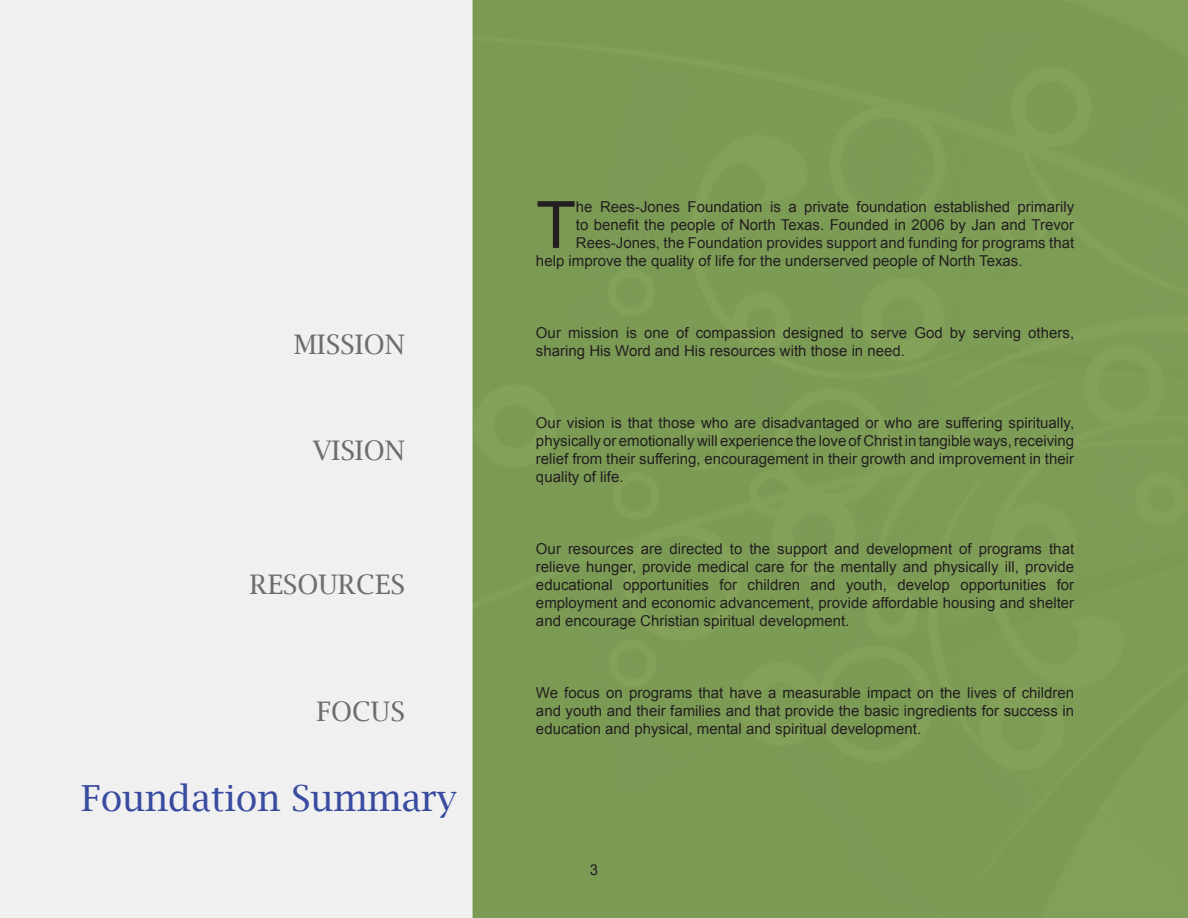
<style>
.page{position:relative;width:1188px;height:918px;background:#fff}
.page>*{position:absolute;margin:0;border:0;box-sizing:border-box;transform-origin:0 0}
.t1{font:65.25px "Arial";color:#231f20}
.t2{font:36px "Lucida Bright";color:#384b9f}
.t3{font:27px "Lucida Bright";color:#6c6d70}
.t4{font:15px/18px "Arial";color:#231f20;text-align:justify}
</style>
<div class="page">
<div style="left:472px;top:0;width:716px;height:918px;background:#7c9b55"></div>
<div style="left:0;top:0;width:472px;height:918px;background:#f0f0f1"></div>
<h3 class="t3" style="left:294px;top:329px;width:113px">MISSION</h3>
<h3 class="t3" style="left:313px;top:435px;width:94px">VISION</h3>
<h3 class="t3" style="left:249px;top:569px;width:157px">RESOURCES</h3>
<h3 class="t3" style="left:316px;top:696px;width:90px">FOCUS</h3>
<h2 class="t2" style="left:81px;top:777px;width:377px">Foundation Summary</h2>
<h1 class="t1" style="left:536px;top:182px;width:41px">T</h1>
<p class="t4" style="left:576px;top:198px;width:500px">he Rees-Jones Foundation is a private foundation established primarily</p>
<p class="t4" style="left:576px;top:216px;width:500px">to benefit the people of North Texas. Founded in 2006 by Jan and Trevor</p>
<p class="t4" style="left:576px;top:234px;width:500px">Rees-Jones, the Foundation provides support and funding for programs that</p>
<p class="t4" style="left:536px;top:252px;width:488px">help improve the quality of life for the underserved people of North Texas.</p>
<p class="t4" style="left:536px;top:324px;width:540px">Our mission is one of compassion designed to serve God by serving others, sharing His Word and His resources with those in need.</p>
<p class="t4" style="left:536px;top:414px;width:540px">Our vision is that those who are disadvantaged or who are suffering spiritually, physically or emotionally will experience the love of Christ in tangible ways, receiving relief from their suffering, encouragement in their growth and improvement in their quality of life.</p>
<p class="t4" style="left:536px;top:540px;width:540px">Our resources are directed to the support and development of programs that relieve hunger, provide medical care for the mentally and physically ill, provide educational opportunities for children and youth, develop opportunities for employment and economic advancement, provide affordable housing and shelter and encourage Christian spiritual development.</p>
<p class="t4" style="left:536px;top:684px;width:540px">We focus on programs that have a measurable impact on the lives of children and youth and their families and that provide the basic ingredients for success in education and physical, mental and spiritual development.</p>
<p class="t4" style="left:590px;top:861px;width:10px">3</p>
</div>
